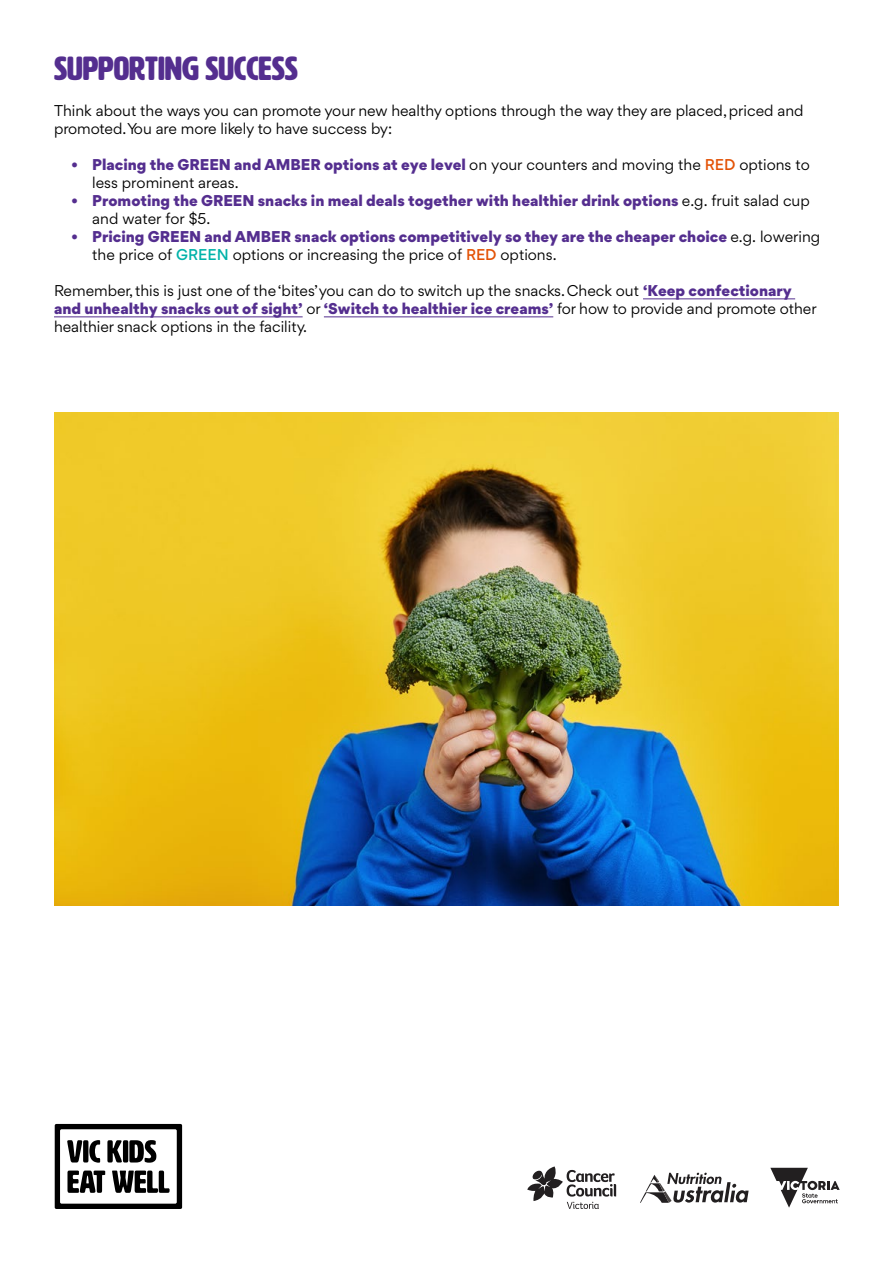
<style>
.page{position:relative;width:893px;height:1263px;background:#fff}
.page>*{position:absolute;margin:0;border:0;box-sizing:border-box;transform-origin:0 0}
.t1{font:33px "HWT Artz";color:#542e8f}
.t2{font:15px/18px "Gordita";color:#000}
.t3{font:900 15px/18px "Gordita";color:#542e8f}
.t4{font:900 15px/18px "Gordita";color:#552e8f}
.s1{color:#542e8f}
.s2{font-weight:900;color:#542e8f}
.s3{font-weight:500;color:#e35205}
.s4{font-weight:400}
.s5{font-weight:400;color:#000}
.s6{font-weight:500;color:#00b2a9}
</style>
<div class="page">
<hr style="left:643px;top:298px;width:152px;height:1px;background:#542e8f">
<hr style="left:54px;top:316px;width:249px;height:1px;background:#542e8f">
<hr style="left:324px;top:316px;width:229px;height:1px;background:#542e8f">
<svg style="left:55px;top:1124px;width:127px;height:85px"></svg>
<svg style="left:527px;top:1166px;width:89px;height:43px"></svg>
<svg style="left:640px;top:1173px;width:109px;height:30px"></svg>
<svg style="left:770px;top:1168px;width:70px;height:40px"></svg>
<img style="left:54px;top:412px;width:785px;height:494px">
<h1 class="t1" style="left:54px;top:51px;width:245px">SUPPORTING SUCCESS</h1>
<p class="t2" style="left:54px;top:102px;width:751px">Think about the ways you can promote your new healthy options through the way they are placed, priced and promoted.You are more likely to have success by:</p>
<p class="t2" style="left:92px;top:156px;width:719px;text-indent:-21px"><span class="s1">•</span> <span class="s2">Placing the GREEN and AMBER options at eye level</span> on your counters and moving the <span class="s3">RED</span> options to less prominent areas.</p>
<p class="t4" style="left:92px;top:192px;width:719px;text-indent:-21px"><span class="s4">•</span> Promoting the GREEN snacks in meal deals together with healthier drink options <span class="s5">e.g. fruit salad cup and water for $5.</span></p>
<p class="t3" style="left:92px;top:228px;width:730px;text-indent:-21px"><span class="s4">•</span> Pricing GREEN and AMBER snack options competitively so they are the cheaper choice <span class="s5">e.g. lowering the price of</span> <span class="s6">GREEN</span> <span class="s5">options or increasing the price of</span> <span class="s3">RED</span> <span class="s5">options.</span></p>
<p class="t2" style="left:54px;top:282px;width:764px">Remember, this is just one of the ‘bites’ you can do to switch up the snacks. Check out <span class="s2">‘Keep confectionary and unhealthy snacks out of sight’</span> or <span class="s2">‘Switch to healthier ice creams’</span> for how to provide and promote other healthier snack options in the facility.</p>
</div>
